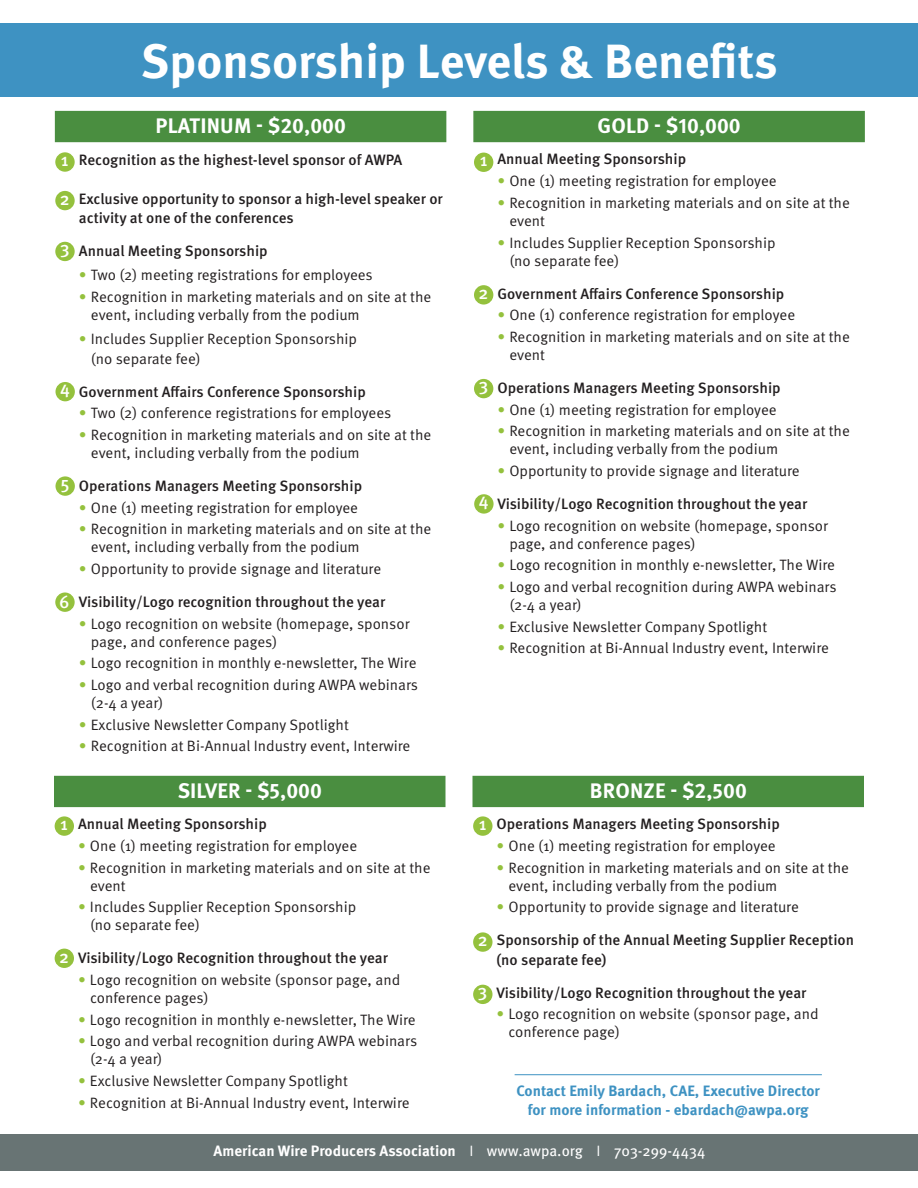
<style>
.page{position:relative;width:918px;height:1188px;background:#fff}
.page>*{position:absolute;margin:0;border:0;box-sizing:border-box;transform-origin:0 0}
.t1{font:700 48px "Meta OT";color:#fff}
.t2{font:700 21px "Meta OT";letter-spacing:.01em;color:#fff}
.t3{font:500 17.85px "Meta OT";color:#fff}
.bullet{font:15px/18px "Meta OT Norm";color:#231f20}
.Number_text{font:500 15px/19.5px "Meta OT";color:#231f20}
.t4{font:700 15px/19.5px "Meta OT";color:#3e92c2;text-align:center}
.t5{font:700 15px "Meta OT";color:#fff}
.s1{color:#94c13d}
.s2{font-family:"Meta OT Norm";font-weight:400}
.s3{font-weight:400}
</style>
<div class="page">
<div style="left:55px;top:816px;width:19px;height:20px;background:#94c13d;border-radius:50%"></div>
<div style="left:473px;top:985px;width:20px;height:19px;background:#94c13d;border-radius:50%"></div>
<div style="left:55px;top:949px;width:19px;height:19px;background:#94c13d;border-radius:50%"></div>
<div style="left:473px;top:816px;width:20px;height:20px;background:#94c13d;border-radius:50%"></div>
<div style="left:473px;top:932px;width:20px;height:20px;background:#94c13d;border-radius:50%"></div>
<div style="left:1px;top:23px;width:917px;height:74px;background:#3e92c2"></div>
<div style="left:54px;top:776px;width:392px;height:31px;background:#4a8e40"></div>
<div style="left:472px;top:776px;width:392px;height:31px;background:#4a8e40"></div>
<div style="left:1px;top:1134px;width:917px;height:37px;background:#687474"></div>
<div style="left:55px;top:111px;width:391px;height:31px;background:#4a8e40"></div>
<div style="left:473px;top:111px;width:392px;height:31px;background:#4a8e40"></div>
<div style="left:56px;top:476px;width:19px;height:20px;background:#94c13d;border-radius:50%"></div>
<div style="left:56px;top:382px;width:19px;height:19px;background:#94c13d;border-radius:50%"></div>
<div style="left:55px;top:152px;width:20px;height:20px;background:#94c13d;border-radius:50%"></div>
<div style="left:55px;top:242px;width:20px;height:19px;background:#94c13d;border-radius:50%"></div>
<div style="left:55px;top:191px;width:20px;height:19px;background:#94c13d;border-radius:50%"></div>
<div style="left:55px;top:592px;width:20px;height:20px;background:#94c13d;border-radius:50%"></div>
<div style="left:474px;top:494px;width:20px;height:20px;background:#94c13d;border-radius:50%"></div>
<div style="left:474px;top:153px;width:19px;height:19px;background:#94c13d;border-radius:50%"></div>
<div style="left:474px;top:379px;width:19px;height:19px;background:#94c13d;border-radius:50%"></div>
<div style="left:474px;top:285px;width:19px;height:20px;background:#94c13d;border-radius:50%"></div>
<hr style="left:515px;top:1074px;width:307px;height:1px;background:#3e92c2">
<p class="t1" style="left:141px;top:31px;width:638px">Sponsorship Levels &amp; Benefits</p>
<p class="t2" style="left:155px;top:112px;width:192px">PLATINUM - $20,000</p>
<p class="t2" style="left:597px;top:112px;width:145px">GOLD - $10,000</p>
<p class="Number_text" style="left:79px;top:150px;width:325px">Recognition as the highest-level sponsor of AWPA</p>
<p class="Number_text" style="left:79px;top:189px;width:365px">Exclusive opportunity to sponsor a high-level speaker or activity at one of the conferences</p>
<p class="Number_text" style="left:79px;top:241px;width:190px">Annual Meeting Sponsorship</p>
<p class="bullet" style="left:79px;top:266px;width:295px"><span class="s1">•</span> Two (2) meeting registrations for employees</p>
<p class="bullet" style="left:91px;top:288px;width:342px;text-indent:-12px"><span class="s1">•</span> Recognition in marketing materials and on site at the event, including verbally from the podium</p>
<p class="bullet" style="left:91px;top:329px;width:268px;line-height:19.5px;text-indent:-12px"><span class="s1">•</span> Includes Supplier Reception Sponsorship (no separate fee)</p>
<p class="Number_text" style="left:79px;top:382px;width:289px">Government Affairs Conference Sponsorship</p>
<p class="bullet" style="left:79px;top:404px;width:314px"><span class="s1">•</span> Two (2) conference registrations for employees</p>
<p class="bullet" style="left:91px;top:426px;width:342px;text-indent:-12px"><span class="s1">•</span> Recognition in marketing materials and on site at the event, including verbally from the podium</p>
<p class="Number_text" style="left:79px;top:476px;width:285px">Operations Managers Meeting Sponsorship</p>
<p class="bullet" style="left:79px;top:499px;width:281px"><span class="s1">•</span> One (1) meeting registration for employee</p>
<p class="bullet" style="left:91px;top:520px;width:342px;text-indent:-12px"><span class="s1">•</span> Recognition in marketing materials and on site at the event, including verbally from the podium</p>
<p class="bullet" style="left:79px;top:560px;width:304px"><span class="s1">•</span> Opportunity to provide signage and literature</p>
<p class="Number_text" style="left:79px;top:592px;width:308px">Visibility/Logo recognition throughout the year</p>
<p class="bullet" style="left:91px;top:615px;width:320px;text-indent:-12px"><span class="s1">•</span> Logo recognition on website (homepage, sponsor page, and conference pages)</p>
<p class="bullet" style="left:79px;top:654px;width:339px"><span class="s1">•</span> Logo recognition in monthly e-newsletter, The Wire</p>
<p class="bullet" style="left:91px;top:676px;width:329px;text-indent:-12px"><span class="s1">•</span> Logo and verbal recognition during AWPA webinars (2-4 a year)</p>
<p class="bullet" style="left:79px;top:716px;width:271px"><span class="s1">•</span> Exclusive Newsletter Company Spotlight</p>
<p class="bullet" style="left:79px;top:737px;width:333px"><span class="s1">•</span> Recognition at Bi-Annual Industry event, Interwire</p>
<p class="t3" style="left:61px;top:149px;width:9px">1</p>
<p class="Number_text" style="left:497px;top:150px;width:190px">Annual Meeting Sponsorship</p>
<p class="bullet" style="left:497px;top:172px;width:281px"><span class="s1">•</span> One (1) meeting registration for employee</p>
<p class="bullet" style="left:509px;top:194px;width:342px;text-indent:-12px"><span class="s1">•</span> Recognition in marketing materials and on site at the event</p>
<p class="bullet" style="left:509px;top:234px;width:268px;text-indent:-12px"><span class="s1">•</span> Includes Supplier Reception Sponsorship (no separate fee)</p>
<p class="Number_text" style="left:497px;top:284px;width:289px">Government Affairs Conference Sponsorship</p>
<p class="bullet" style="left:497px;top:306px;width:299px"><span class="s1">•</span> One (1) conference registration for employee</p>
<p class="bullet" style="left:509px;top:328px;width:342px;text-indent:-12px"><span class="s1">•</span> Recognition in marketing materials and on site at the event</p>
<p class="Number_text" style="left:497px;top:378px;width:285px">Operations Managers Meeting Sponsorship</p>
<p class="bullet" style="left:497px;top:401px;width:281px"><span class="s1">•</span> One (1) meeting registration for employee</p>
<p class="bullet" style="left:509px;top:422px;width:342px;text-indent:-12px"><span class="s1">•</span> Recognition in marketing materials and on site at the event, including verbally from the podium</p>
<p class="bullet" style="left:497px;top:462px;width:304px"><span class="s1">•</span> Opportunity to provide signage and literature</p>
<p class="Number_text" style="left:497px;top:494px;width:312px">Visibility/Logo Recognition throughout the year</p>
<p class="bullet" style="left:509px;top:517px;width:320px;text-indent:-12px"><span class="s1">•</span> Logo recognition on website (homepage, sponsor page, and conference pages)</p>
<p class="bullet" style="left:497px;top:556px;width:339px"><span class="s1">•</span> Logo recognition in monthly e-newsletter, The Wire</p>
<p class="bullet" style="left:509px;top:578px;width:329px;text-indent:-12px"><span class="s1">•</span> Logo and verbal recognition during AWPA webinars (2-4 a year)</p>
<p class="bullet" style="left:497px;top:618px;width:271px"><span class="s1">•</span> Exclusive Newsletter Company Spotlight</p>
<p class="bullet" style="left:497px;top:639px;width:333px"><span class="s1">•</span> Recognition at Bi-Annual Industry event, Interwire</p>
<p class="t3" style="left:480px;top:149px;width:9px">1</p>
<p class="t3" style="left:60px;top:188px;width:11px">2</p>
<p class="t3" style="left:60px;top:237px;width:11px">3</p>
<p class="t3" style="left:479px;top:282px;width:11px">2</p>
<p class="t3" style="left:479px;top:374px;width:11px">3</p>
<p class="t3" style="left:60px;top:377px;width:11px">4</p>
<p class="t3" style="left:60px;top:471px;width:11px">5</p>
<p class="t3" style="left:479px;top:489px;width:11px">4</p>
<p class="t3" style="left:59px;top:590px;width:12px">6</p>
<p class="t3" style="left:60px;top:813px;width:9px">1</p>
<p class="t3" style="left:59px;top:945px;width:11px">2</p>
<p class="t2" style="left:178px;top:777px;width:146px">SILVER - $5,000</p>
<p class="t2" style="left:590px;top:777px;width:159px">BRONZE - $2,500</p>
<p class="Number_text" style="left:78px;top:814px;width:190px">Annual Meeting Sponsorship</p>
<p class="bullet" style="left:78px;top:837px;width:281px"><span class="s1">•</span> One (1) meeting registration for employee</p>
<p class="bullet" style="left:90px;top:859px;width:342px;text-indent:-12px"><span class="s1">•</span> Recognition in marketing materials and on site at the event</p>
<p class="bullet" style="left:90px;top:898px;width:268px;text-indent:-12px"><span class="s1">•</span> Includes Supplier Reception Sponsorship (no separate fee)</p>
<p class="Number_text" style="left:78px;top:949px;width:312px">Visibility/Logo Recognition throughout the year</p>
<p class="bullet" style="left:90px;top:971px;width:312px;text-indent:-12px"><span class="s1">•</span> Logo recognition on website (sponsor page, and conference pages)</p>
<p class="bullet" style="left:78px;top:1011px;width:339px"><span class="s1">•</span> Logo recognition in monthly e-newsletter, The Wire</p>
<p class="bullet" style="left:90px;top:1032px;width:329px;text-indent:-12px"><span class="s1">•</span> Logo and verbal recognition during AWPA webinars (2-4 a year)</p>
<p class="bullet" style="left:78px;top:1072px;width:271px"><span class="s1">•</span> Exclusive Newsletter Company Spotlight</p>
<p class="bullet" style="left:78px;top:1094px;width:333px"><span class="s1">•</span> Recognition at Bi-Annual Industry event, Interwire</p>
<p class="t3" style="left:479px;top:813px;width:9px">1</p>
<p class="t3" style="left:478px;top:929px;width:11px">2</p>
<p class="t3" style="left:478px;top:980px;width:11px">3</p>
<p class="Number_text" style="left:496px;top:814px;width:285px">Operations Managers Meeting Sponsorship</p>
<p class="bullet" style="left:496px;top:837px;width:281px"><span class="s1">•</span> One (1) meeting registration for employee</p>
<p class="bullet" style="left:508px;top:859px;width:342px;text-indent:-12px"><span class="s1">•</span> Recognition in marketing materials and on site at the event, including verbally from the podium</p>
<p class="bullet" style="left:496px;top:898px;width:304px"><span class="s1">•</span> Opportunity to provide signage and literature</p>
<p class="Number_text" style="left:496px;top:931px;width:359px">Sponsorship of the Annual Meeting Supplier Reception (no separate fee)</p>
<p class="Number_text" style="left:496px;top:983px;width:312px">Visibility/Logo Recognition throughout the year</p>
<p class="bullet" style="left:508px;top:1005px;width:312px;text-indent:-12px"><span class="s1">•</span> Logo recognition on website (sponsor page, and conference page)</p>
<p class="t4" style="left:517px;top:1081px;width:305px">Contact Emily Bardach, CAE, Executive Director for more information - ebardach@awpa.org</p>
<p class="t5" style="left:214px;top:1141px;width:493px">American Wire Producers Association <span class="s2">I</span> <span class="s3">www.awpa.org</span> <span class="s2">I</span> <span class="s3">703-299-4434</span></p>
</div>
